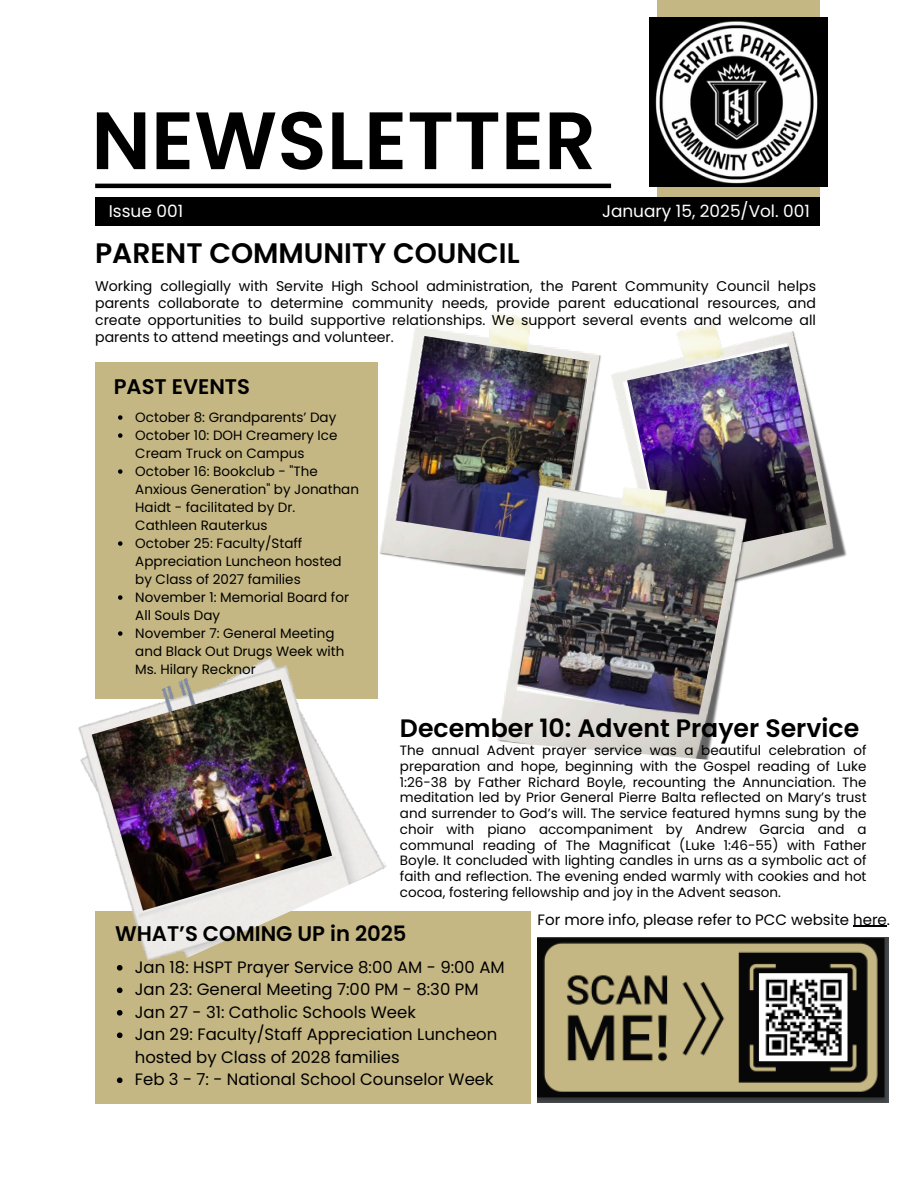
<style>
.page{position:relative;width:918px;height:1188px;background:#fff}
.page>*{position:absolute;margin:0;border:0;box-sizing:border-box;transform-origin:0 0}
.t1{font:600 81.15px "Poppins";color:#000}
.t2{font:600 28.2px "Poppins";color:#000}
.t3{font:600 25.2px "Poppins";color:#000}
.t4{font:600 21.15px "Poppins";color:#000}
.t5{font:16.95px "Poppins";color:#fff}
.t6{font:16.5px/22.5px "Poppins";color:#000}
.t7{font:15px "Poppins";color:#000}
.t8{font:14.1px/17px "Poppins";color:#000;text-align:justify}
.t9{font:13.5px/15.8px "Poppins";color:#000}
</style>
<div class="page">
<div style="left:657px;top:0;width:163px;height:197px;background:#c5b783"></div>
<hr style="left:95px;top:184px;width:516px;height:4px;background:#000">
<div style="left:95px;top:362px;width:283px;height:336px;background:#c5b783"></div>
<div style="left:95px;top:197px;width:725px;height:29px;background:#000"></div>
<div style="left:95px;top:912px;width:436px;height:192px;background:#c5b783"></div>
<img style="left:538px;top:938px;width:351px;height:164px">
<img style="left:649px;top:18px;width:178px;height:168px">
<img style="left:78px;top:656px;width:309px;height:312px">
<img style="left:92px;top:680px;width:240px;height:231px">
<img style="left:380px;top:312px;width:151px;height:261px">
<img style="left:590px;top:324px;width:257px;height:255px">
<img style="left:396px;top:336px;width:194px;height:210px">
<img style="left:627px;top:346px;width:200px;height:213px">
<img style="left:496px;top:478px;width:254px;height:282px">
<svg style="left:118px;top:415px;width:5px;height:5px"></svg>
<svg style="left:118px;top:433px;width:5px;height:5px"></svg>
<svg style="left:118px;top:469px;width:5px;height:5px"></svg>
<svg style="left:118px;top:541px;width:5px;height:5px"></svg>
<svg style="left:118px;top:595px;width:5px;height:5px"></svg>
<svg style="left:118px;top:631px;width:5px;height:5px"></svg>
<svg style="left:117px;top:965px;width:6px;height:6px"></svg>
<svg style="left:117px;top:987px;width:6px;height:6px"></svg>
<svg style="left:117px;top:1010px;width:6px;height:6px"></svg>
<svg style="left:117px;top:1032px;width:6px;height:6px"></svg>
<svg style="left:117px;top:1077px;width:6px;height:6px"></svg>
<hr style="left:853px;top:926px;width:34px;height:1px;background:#000">
<p class="t1" style="left:91px;top:84px;width:506px">NEWSLETTER</p>
<h6 class="t5" style="left:109px;top:199px;width:76px">Issue 001</h6>
<h6 class="t2" style="left:95px;top:234px;width:426px">PARENT COMMUNITY COUNCIL</h6>
<p class="t5" style="left:602px;top:199px;width:209px">January 15, 2025/Vol. 001</p>
<h1 class="t8" style="left:95px;top:278px;width:722px">Working collegially with Servite High School administration, the Parent Community Council helps parents collaborate to determine community needs, provide parent educational resources, and create opportunities to build supportive relationships. We support several events and welcome all parents to attend meetings and volunteer.</h1>
<h2 class="t4" style="left:114px;top:372px;width:138px">PAST EVENTS</h2>
<p class="t9" style="left:135px;top:409px;width:203px">October 8: Grandparents’ Day</p>
<p class="t9" style="left:135px;top:426px;width:204px;line-height:18px">October 10: DOH Creamery Ice<br>Cream Truck on Campus</p>
<p class="t9" style="left:135px;top:462px;width:225px;line-height:18px">October 16: Bookclub - "The<br>Anxious Generation" by Jonathan<br>Haidt - facilitated by Dr.<br>Cathleen Rauterkus</p>
<h4 class="t9" style="left:135px;top:534px;width:208px;line-height:18px">October 25: Faculty/Staff<br>Appreciation Luncheon hosted by Class of 2027 families</h4>
<p class="t9" style="left:135px;top:588px;width:215px;line-height:18px">November 1: Memorial Board for<br>All Souls Day</p>
<p class="t9" style="left:135px;top:624px;width:211px;line-height:18px">November 7: General Meeting and Black Out Drugs Week with<br>Ms. Hilary Recknor</p>
<p class="t3" style="left:400px;top:711px;width:461px">December 10: Advent Prayer Service</p>
<p class="t9" style="left:400px;top:743px;width:468px;text-align:justify">The annual Advent prayer service was a beautiful celebration of preparation and hope, beginning with the Gospel reading of Luke 1:26-38 by Father Richard Boyle, recounting the Annunciation. The meditation led by Prior General Pierre Balta reflected on Mary’s trust and surrender to God’s will. The service featured hymns sung by the choir with piano accompaniment by Andrew Garcia and a communal reading of The Magnificat (Luke 1:46-55) with Father Boyle. It concluded with lighting candles in urns as a symbolic act of faith and reflection. The evening ended warmly with cookies and hot cocoa, fostering fellowship and joy in the Advent season.</p>
<p class="t4" style="left:115px;top:919px;width:293px">WHAT’S COMING UP in 2025</p>
<p class="t6" style="left:135px;top:956px;width:371px">Jan 18: HSPT Prayer Service 8:00 AM - 9:00 AM</p>
<p class="t6" style="left:135px;top:978px;width:345px">Jan 23: General Meeting 7:00 PM - 8:30 PM</p>
<p class="t6" style="left:135px;top:1001px;width:283px">Jan 27 - 31: Catholic Schools Week</p>
<p class="t6" style="left:135px;top:1023px;width:364px">Jan 29: Faculty/Staff Appreciation Luncheon hosted by Class of 2028 families</p>
<p class="t6" style="left:135px;top:1068px;width:360px">Feb 3 - 7: - National School Counselor Week</p>
<p class="t7" style="left:538px;top:909px;width:354px">For more info, please refer to PCC website here.</p>
</div>
